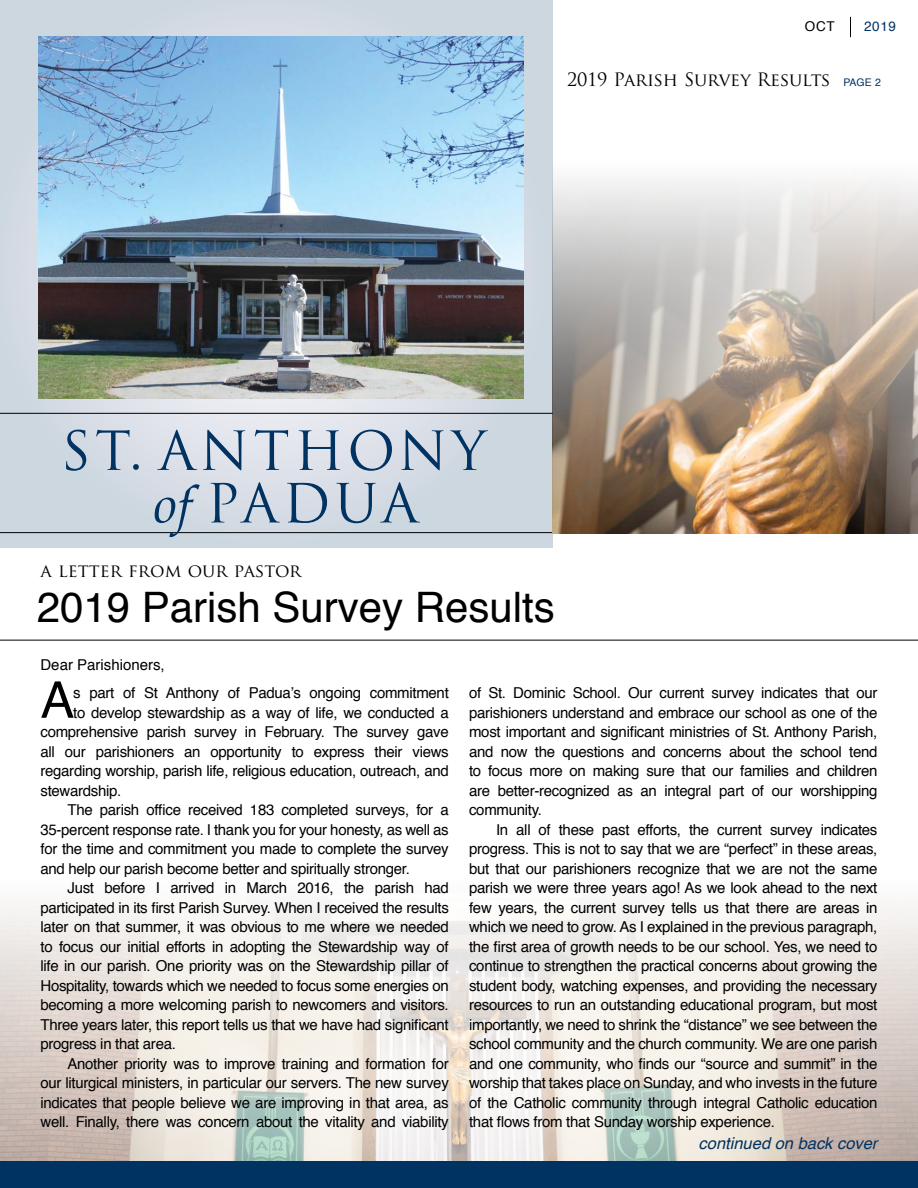
<style>
.page{position:relative;width:918px;height:1188px;background:#fff}
.page>*{position:absolute;margin:0;border:0;box-sizing:border-box;transform-origin:0 0}
.t1{font:52.5px/52.5px "Trajan Pro";letter-spacing:.08em;color:#003262;text-align:center}
.t2{font:50.55px "Helvetica";color:#000}
.t3{font:42px "Helvetica";color:#000}
.t4{font:18px "Trajan Pro";letter-spacing:-.01em;color:#000}
.t5{font:italic 16.5px "Helvetica";color:#003262}
.t6{font:15px/19.5px "Helvetica";letter-spacing:-.02em;color:#000;text-align:justify}
.t7{font:15px "Helvetica";color:#000}
.t8{font:13.5px "Helvetica";color:#003262}
.t9{font:13.5px "Helvetica";color:#000}
.s1{font-family:"Helvetica";font-size:10.5px;color:#003262}
.s2{font-family:"Book Antiqua";font-style:italic}
</style>
<div class="page">
<img style="left:0;top:903px;width:918px;height:258px">
<svg style="left:0;top:0;width:553px;height:547px;background:#d2dae2"></svg>
<img style="left:38px;top:36px;width:486px;height:363px">
<hr style="left:0;top:413px;width:553px;height:1px;background:#000">
<hr style="left:0;top:532px;width:918px;height:1px;background:#000">
<hr style="left:0;top:640px;width:918px;height:1px;background:#000">
<div style="left:0;top:1161px;width:918px;height:27px;background:#003262"></div>
<img style="left:553px;top:180px;width:365px;height:353px">
<svg style="left:850px;top:17px;width:1px;height:20px"></svg>
<p class="t9" style="left:805px;top:16px;width:31px">OCT</p>
<p class="t8" style="left:864px;top:16px;width:34px">2019</p>
<p class="t4" style="left:567px;top:68px;width:315px">2019 Parish Survey Results <span class="s1">PAGE 2</span></p>
<h1 class="t1" style="left:61px;top:424px;width:427px">ST. ANTHONY <span class="s2">of</span> PADUA</h1>
<p class="t4" style="left:40px;top:559px;width:262px">a letter from our pastor</p>
<h3 class="t3" style="left:37px;top:575px;width:520px">2019 Parish Survey Results</h3>
<p class="t7" style="left:40px;top:653px;width:126px">Dear Parishioners,</p>
<h2 class="t2" style="left:40px;top:661px;width:35px">A</h2>
<p class="t6" style="left:73px;top:684px;width:377px">s part of St Anthony of Padua’s ongoing commitment</p>
<p class="t6" style="left:73px;top:703px;width:377px">to develop stewardship as a way of life, we conducted a</p>
<p class="t6" style="left:40px;top:723px;width:410px">comprehensive parish survey in February. The survey gave</p>
<p class="t6" style="left:40px;top:742px;width:410px">all our parishioners an opportunity to express their views</p>
<p class="t6" style="left:40px;top:762px;width:410px">regarding worship, parish life, religious education, outreach, and</p>
<p class="t6" style="left:40px;top:781px;width:82px">stewardship.</p>
<p class="t6" style="left:67px;top:801px;width:383px">The parish office received 183 completed surveys, for a</p>
<p class="t6" style="left:40px;top:820px;width:410px">35-percent response rate. I thank you for your honesty, as well as</p>
<p class="t6" style="left:40px;top:840px;width:410px">for the time and commitment you made to complete the survey</p>
<p class="t6" style="left:40px;top:859px;width:371px">and help our parish become better and spiritually stronger.</p>
<p class="t6" style="left:67px;top:879px;width:383px">Just before I arrived in March 2016, the parish had</p>
<p class="t6" style="left:40px;top:898px;width:410px">participated in its first Parish Survey. When I received the results</p>
<p class="t6" style="left:40px;top:918px;width:410px">later on that summer, it was obvious to me where we needed</p>
<p class="t6" style="left:40px;top:937px;width:410px">to focus our initial efforts in adopting the Stewardship way of</p>
<p class="t6" style="left:40px;top:957px;width:410px">life in our parish. One priority was on the Stewardship pillar of</p>
<p class="t6" style="left:40px;top:976px;width:410px">Hospitality, towards which we needed to focus some energies on</p>
<p class="t6" style="left:40px;top:996px;width:410px">becoming a more welcoming parish to newcomers and visitors.</p>
<p class="t6" style="left:40px;top:1015px;width:410px">Three years later, this report tells us that we have had significant</p>
<p class="t6" style="left:40px;top:1035px;width:137px">progress in that area.</p>
<p class="t6" style="left:67px;top:1054px;width:383px">Another priority was to improve training and formation for</p>
<p class="t6" style="left:40px;top:1074px;width:410px">our liturgical ministers, in particular our servers. The new survey</p>
<p class="t6" style="left:40px;top:1093px;width:410px">indicates that people believe we are improving in that area, as</p>
<p class="t6" style="left:40px;top:1113px;width:410px">well. Finally, there was concern about the vitality and viability</p>
<p class="t6" style="left:469px;top:684px;width:410px">of St. Dominic School. Our current survey indicates that our parishioners understand and embrace our school as one of the most important and significant ministries of St. Anthony Parish, and now the questions and concerns about the school tend to focus more on making sure that our families and children are better-recognized as an integral part of our worshipping community.</p>
<p class="t6" style="left:469px;top:820px;width:410px;text-indent:27px">In all of these past efforts, the current survey indicates progress. This is not to say that we are “perfect” in these areas, but that our parishioners recognize that we are not the same parish we were three years ago! As we look ahead to the next few years, the current survey tells us that there are areas in which we need to grow. As I explained in the previous paragraph, the first area of growth needs to be our school. Yes, we need to continue to strengthen the practical concerns about growing the student body, watching expenses, and providing the necessary resources to run an outstanding educational program, but most importantly, we need to shrink the “distance” we see between the school community and the church community. We are one parish and one community, who finds our “source and summit” in the worship that takes place on Sunday, and who invests in the future of the Catholic community through integral Catholic education that flows from that Sunday worship experience.</p>
<p class="t5" style="left:699px;top:1130px;width:180px">continued on back cover</p>
</div>
